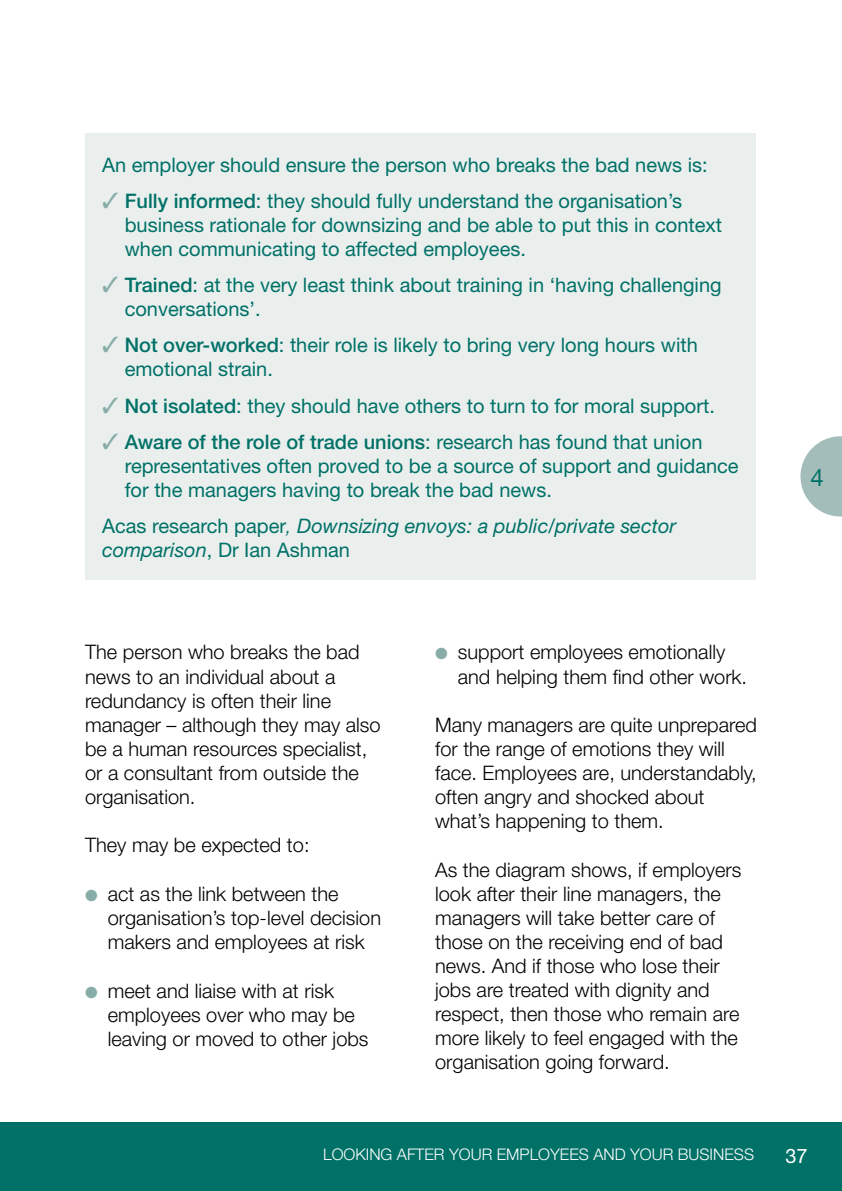
<style>
.page{position:relative;width:842px;height:1191px;background:#fff}
.page>*{position:absolute;margin:0;border:0;box-sizing:border-box;transform-origin:0 0}
.t1{font:24px "Helvetica Neue";color:#007167}
._04_-_Main_Text{font:300 20px/24px "Helvetica Neue";color:#000}
._07_-_Box_Text{font:20px/24px "Helvetica Neue";color:#007167}
._07_-_Box_Text-2{font:italic 20px/24px "Helvetica Neue";color:#007167}
.t2{font:20px "Helvetica Neue";color:#fff}
.t3{font:300 16px "Helvetica Neue";color:#fff}
.s1{color:#88ada9}
.s2{font-weight:500}
.s3{font-style:normal}
.s4{font-weight:300}
</style>
<div class="page">
<div style="left:0;top:1123px;width:842px;height:68px;background:#007167"></div>
<svg style="left:800px;top:436px;width:42px;height:80px"></svg>
<div style="left:85px;top:133px;width:671px;height:447px;background:#eaefee"></div>
<p class="_07_-_Box_Text" style="left:102px;top:152px;width:607px">An employer should ensure the person who breaks the bad news is:</p>
<p class="_07_-_Box_Text" style="left:125px;top:188px;width:599px;text-indent:-23px"><span class="s1">✓</span> <span class="s2">Fully informed</span>: they should fully understand the organisation’s business rationale for downsizing and be able to put this in context when communicating to affected employees.</p>
<p class="_07_-_Box_Text" style="left:125px;top:273px;width:598px;text-indent:-23px"><span class="s1">✓</span> <span class="s2">Trained</span>: at the very least think about training in ‘having challenging conversations’.</p>
<p class="_07_-_Box_Text" style="left:125px;top:333px;width:575px;text-indent:-23px"><span class="s1">✓</span> <span class="s2">Not over-worked</span>: their role is likely to bring very long hours with emotional strain.</p>
<p class="_07_-_Box_Text" style="left:102px;top:393px;width:614px"><span class="s1">✓</span> <span class="s2">Not isolated</span>: they should have others to turn to for moral support.</p>
<p class="_07_-_Box_Text" style="left:125px;top:429px;width:615px;text-indent:-23px"><span class="s1">✓</span> <span class="s2">Aware of the role of trade unions</span>: research has found that union representatives often proved to be a source of support and guidance for the managers having to break the bad news.</p>
<p class="_07_-_Box_Text-2" style="left:102px;top:513px;width:576px"><span class="s3">Acas research paper</span><span class="s4">,</span> Downsizing envoys: a public/private sector comparison<span class="s3">, Dr Ian Ashman</span></p>
<p class="_04_-_Main_Text" style="left:85px;top:640px;width:297px">The person who breaks the bad news to an individual about a redundancy is often their line manager – although they may also be a human resources specialist, or a consultant from outside the organisation.</p>
<p class="_04_-_Main_Text" style="left:85px;top:833px;width:226px">They may be expected to:</p>
<p class="_04_-_Main_Text" style="left:108px;top:881px;width:275px;text-indent:-23px"><span class="s1">●</span> act as the link between the organisation’s top-level decision makers and employees at risk</p>
<p class="_04_-_Main_Text" style="left:108px;top:978px;width:262px;text-indent:-23px"><span class="s1">●</span> meet and liaise with at risk employees over who may be leaving or moved to other jobs</p>
<p class="_04_-_Main_Text" style="left:458px;top:640px;width:291px;text-indent:-23px"><span class="s1">●</span> support employees emotionally and helping them find other work.</p>
<p class="_04_-_Main_Text" style="left:435px;top:713px;width:323px">Many managers are quite unprepared for the range of emotions they will face. Employees are, understandably, often angry and shocked about what’s happening to them.</p>
<p class="_04_-_Main_Text" style="left:435px;top:857px;width:308px">As the diagram shows, if employers look after their line managers, the managers will take better care of those on the receiving end of bad news. And if those who lose their jobs are treated with dignity and respect, then those who remain are more likely to feel engaged with the organisation going forward.</p>
<p class="t1" style="left:810px;top:463px;width:15px">4</p>
<p class="t3" style="left:323px;top:1144px;width:10px">Looki</p>
<p class="t3" style="left:369px;top:1144px;width:39px">ng after</p>
<p class="t3" style="left:449px;top:1144px;width:12px">your</p>
<p class="t3" style="left:497px;top:1144px;width:12px">emp</p>
<p class="t3" style="left:530px;top:1144px;width:20px">loyees</p>
<p class="t3" style="left:593px;top:1144px;width:49px">and your</p>
<p class="t3" style="left:678px;top:1144px;width:57px">business</p>
<p class="t2" style="left:785px;top:1143px;width:24px">37</p>
</div>
